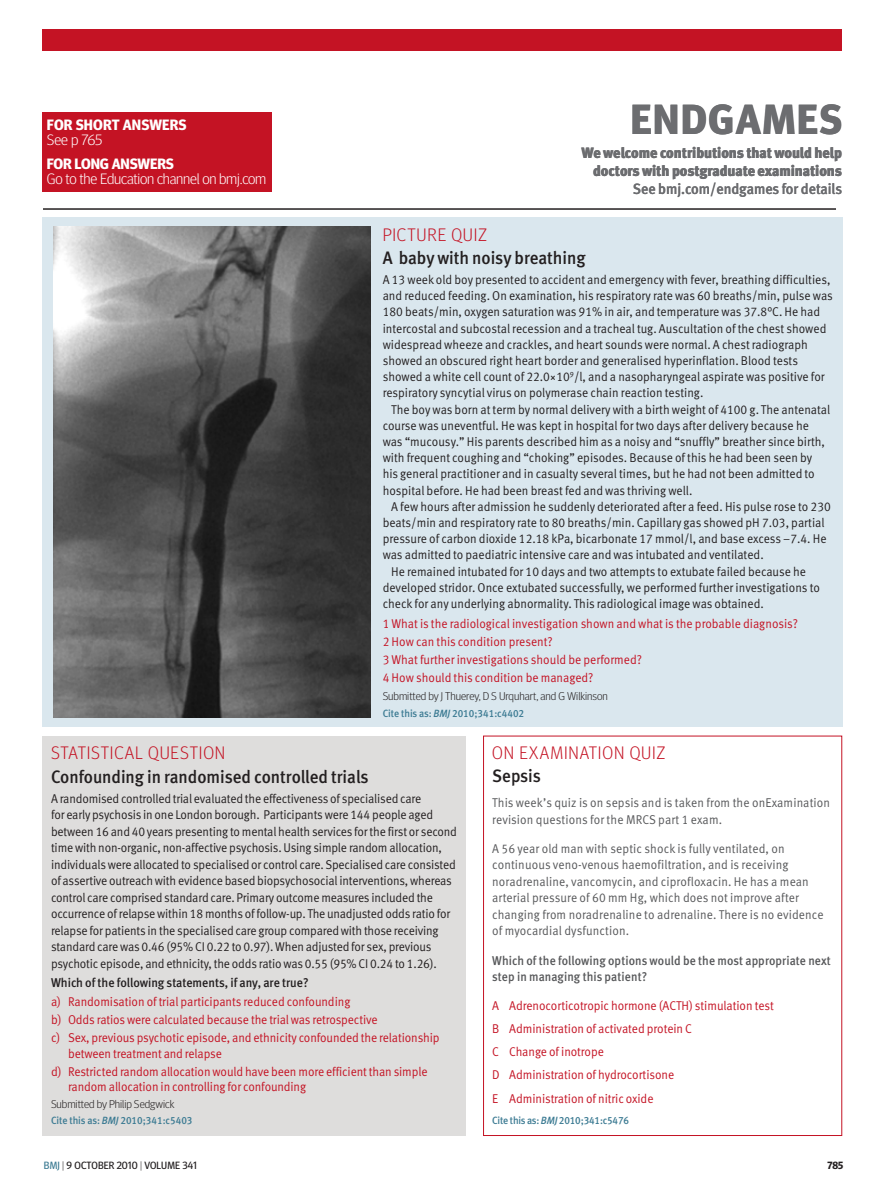
<style>
.page{position:relative;width:893px;height:1191px;background:#fff}
.page>*{position:absolute;margin:0;border:0;box-sizing:border-box;transform-origin:0 0}
.t1{font:700 42px "Meta Headline OT";letter-spacing:.04em;color:#6c6d70}
.ENDGAME_bold_text{font:18px "Meta Medium LF";color:#231f20;scale:.95 1}
.ENDGAME_section_slug{font:300 18px "Meta Headline OT";letter-spacing:.045em;color:#c41324}
.section_strap_blurb{font:15px/18px "Meta Black LF";letter-spacing:-.005em;color:#6c6d70;text-align:right;scale:.95 1}
.t2{font:300 15px "Meta Headline OT";letter-spacing:-.01em;color:#fff}
.t3{font:700 15px "Meta Headline OT";color:#fff}
.ENDGAME_sans_text{font:12.75px/16.5px "Meta Pro Normal";letter-spacing:-.015em;color:#231f20;scale:.93 1}
.ENDGAME_sans_text_in{font:12.75px/16.2px "Meta Pro Normal";color:#231f20;scale:.93 1}
.ENDGAME_red_list{font:12.75px/15.8px "Meta Pro Normal";letter-spacing:-.01em;color:#c41324;scale:.93 1}
.ENDGAME_sans_text_in-2{font:12.75px/16.5px "Meta Pro Normal";letter-spacing:.01em;color:#57585a;scale:.93 1}
.ENDGAME_sans_text-2{font:12.75px/16.5px "Meta Pro Normal";letter-spacing:.01em;color:#57585a;scale:.93 1}
.ENDGAME_sans_text_in-3{font:12.75px/16.5px "Meta Medium LF";letter-spacing:.01em;color:#57585a;scale:.93 1}
.ENDGAME_bold_sub{font:12.75px "Meta Medium LF";color:#231f20;scale:.95 1}
.ENDGAME_author{font:300 11.25px "Meta Headline OT";color:#231f20}
.citation{font:10.5px "Meta Medium LF";letter-spacing:-.005em;color:#3c7b93;scale:.95 1}
.t4{font:10.5px "Meta Headline OT";letter-spacing:.01em;color:#231f20}
.t5{font:700 10.5px "Meta Headline OT";color:#231f20}
.s1{font-family:"Meta Medium LF"}
.s2{font-style:italic}
.s3{color:#3c7b93}
.s4{font-weight:300}
</style>
<div class="page">
<div style="left:43px;top:29px;width:799px;height:21px;background:#c41324"></div>
<hr style="left:43px;top:209px;width:793px;height:1px;background:#231f20">
<div style="left:42px;top:217px;width:800px;height:509px;background:#dae7ee"></div>
<div style="left:43px;top:112px;width:229px;height:79px;background:#c41324"></div>
<div style="left:43px;top:736px;width:423px;height:399px;background:#dedddc"></div>
<img style="left:54px;top:226px;width:317px;height:492px">
<p class="t3" style="left:47px;top:115px;width:141px">FOR SHORT ANSWERS</p>
<p class="t2" style="left:47px;top:131px;width:57px">See p 765</p>
<p class="t2" style="left:81px;top:131px;width:33px">XXXX</p>
<p class="t3" style="left:47px;top:154px;width:129px">FOR LONG ANSWERS</p>
<p class="t2" style="left:47px;top:170px;width:221px">Go to the Education channel on bmj.com</p>
<p class="t1" style="left:631px;top:94px;width:213px">ENDGAMES</p>
<p class="section_strap_blurb" style="left:581px;top:144px;width:276px">We welcome contributions that would help doctors with postgraduate examinations<br><span class="s1">See bmj.com/endgames for details</span></p>
<p class="ENDGAME_section_slug" style="left:383px;top:224px;width:106px">PICTURE QUIZ</p>
<p class="ENDGAME_bold_text" style="left:383px;top:247px;width:215px">A baby with noisy breathing</p>
<p class="ENDGAME_sans_text" style="left:383px;top:271px;width:486px">A 13 week old boy presented to accident and emergency with fever, breathing difficulties, and reduced feeding. On examination, his respiratory rate was 60 breaths/min, pulse was 180 beats/min, oxygen saturation was 91% in air, and temperature was 37.8°C. He had intercostal and subcostal recession and a tracheal tug. Auscultation of the chest showed widespread wheeze and crackles, and heart sounds were normal. A chest radiograph showed an obscured right heart border and generalised hyperinflation. Blood tests showed a white cell count of 22.0×10<sup>9</sup>/l, and a nasopharyngeal aspirate was positive for respiratory syncytial virus on polymerase chain reaction testing.</p>
<p class="ENDGAME_sans_text_in" style="left:383px;top:400px;width:483px;text-indent:9px">The boy was born at term by normal delivery with a birth weight of 4100 g. The antenatal course was uneventful. He was kept in hospital for two days after delivery because he was “mucousy.” His parents described him as a noisy and “snuffly” breather since birth, with frequent coughing and “choking” episodes. Because of this he had been seen by his general practitioner and in casualty several times, but he had not been admitted to hospital before. He had been breast fed and was thriving well.</p>
<p class="ENDGAME_sans_text_in" style="left:383px;top:497px;width:483px;text-indent:9px">A few hours after admission he suddenly deteriorated after a feed. His pulse rose to 230 beats/min and respiratory rate to 80 breaths/min. Capillary gas showed pH 7.03, partial pressure of carbon dioxide 12.18 kPa, bicarbonate 17 mmol/l, and base excess −7.4. He was admitted to paediatric intensive care and was intubated and ventilated.</p>
<p class="ENDGAME_sans_text_in" style="left:383px;top:562px;width:472px;text-indent:9px">He remained intubated for 10 days and two attempts to extubate failed because he developed stridor. Once extubated successfully, we performed further investigations to check for any underlying abnormality. This radiological image was obtained.</p>
<p class="ENDGAME_red_list" style="left:383px;top:615px;width:448px">1 What is the radiological investigation shown and what is the probable diagnosis?</p>
<p class="ENDGAME_red_list" style="left:383px;top:633px;width:184px">2 How can this condition present?</p>
<p class="ENDGAME_red_list" style="left:383px;top:651px;width:280px">3 What further investigations should be performed?</p>
<p class="ENDGAME_red_list" style="left:383px;top:669px;width:228px">4 How should this condition be managed?</p>
<p class="ENDGAME_author" style="left:383px;top:689px;width:227px">Submitted by J Thuerey, D S Urquhart, and G Wilkinson</p>
<p class="citation" style="left:383px;top:707px;width:150px">Cite this as: <span class="s2">BMJ</span> 2010;341:c4402</p>
<p class="ENDGAME_section_slug" style="left:51px;top:741px;width:176px">STATISTICAL QUESTION</p>
<p class="ENDGAME_bold_text" style="left:51px;top:766px;width:336px">Confounding in randomised controlled trials</p>
<p class="ENDGAME_sans_text" style="left:51px;top:789px;width:438px">A randomised controlled trial evaluated the effectiveness of specialised care<br>for early psychosis in one London borough. Participants were 144 people aged between 16 and 40 years presenting to mental health services for the first or second time with non-organic, non-affective psychosis. Using simple random allocation, individuals were allocated to specialised or control care. Specialised care consisted of assertive outreach with evidence based biopsychosocial interventions, whereas control care comprised standard care. Primary outcome measures included the occurrence of relapse within 18 months of follow-up. The unadjusted odds ratio for relapse for patients in the specialised care group compared with those receiving standard care was 0.46 (95% CI 0.22 to 0.97). When adjusted for sex, previous psychotic episode, and ethnicity, the odds ratio was 0.55 (95% CI 0.24 to 1.26).</p>
<p class="ENDGAME_bold_sub" style="left:51px;top:975px;width:273px">Which of the following statements, if any, are true?</p>
<p class="ENDGAME_red_list" style="left:51px;top:993px;width:323px">a) Randomisation of trial participants reduced confounding</p>
<p class="ENDGAME_red_list" style="left:51px;top:1011px;width:353px">b) Odds ratios were calculated because the trial was retrospective</p>
<p class="ENDGAME_red_list" style="left:68px;top:1029px;width:401px;text-indent:-17px">c) Sex, previous psychotic episode, and ethnicity confounded the relationship between treatment and relapse</p>
<p class="ENDGAME_red_list" style="left:68px;top:1062px;width:388px;text-indent:-17px">d) Restricted random allocation would have been more efficient than simple random allocation in controlling for confounding</p>
<p class="ENDGAME_author" style="left:51px;top:1097px;width:125px">Submitted by Philip Sedgwick</p>
<p class="citation" style="left:51px;top:1114px;width:150px">Cite this as: <span class="s2">BMJ</span> 2010;341:c5403</p>
<p class="ENDGAME_section_slug" style="left:492px;top:742px;width:175px">ON EXAMINATION QUIZ</p>
<p class="ENDGAME_bold_text" style="left:492px;top:765px;width:53px">Sepsis</p>
<p class="ENDGAME_sans_text-2" style="left:492px;top:793px;width:365px">This week’s quiz is on sepsis and is taken from the onExamination revision questions for the MRCS part 1 exam.</p>
<p class="ENDGAME_sans_text_in-2" style="left:492px;top:839px;width:358px">A 56 year old man with septic shock is fully ventilated, on continuous veno-venous haemofiltration, and is receiving noradrenaline, vancomycin, and ciprofloxacin. He has a mean arterial pressure of 60 mm Hg, which does not improve after changing from noradrenaline to adrenaline. There is no evidence of myocardial dysfunction.</p>
<p class="ENDGAME_sans_text_in-3" style="left:492px;top:952px;width:366px">Which of the following options would be the most appropriate next step in managing this patient?</p>
<p class="ENDGAME_red_list" style="left:492px;top:996px;width:304px">A Adrenocorticotropic hormone (ACTH) stimulation test</p>
<p class="ENDGAME_red_list" style="left:492px;top:1019px;width:216px">B Administration of activated protein C</p>
<p class="ENDGAME_red_list" style="left:492px;top:1043px;width:122px">C Change of inotrope</p>
<p class="ENDGAME_red_list" style="left:492px;top:1066px;width:197px">D Administration of hydrocortisone</p>
<p class="ENDGAME_red_list" style="left:492px;top:1089px;width:175px">E Administration of nitric oxide</p>
<p class="citation" style="left:492px;top:1114px;width:146px">Cite this as: <span class="s2">BMJ</span> 2010;341:c5476</p>
<p class="t4" style="left:44px;top:1159px;width:154px"><span class="s3">BMJ</span> <span class="s4">|</span> 9 OCTOBER 2010 <span class="s4">|</span> VOLUME 341</p>
<p class="t5" style="left:827px;top:1159px;width:17px">785</p>
</div>
